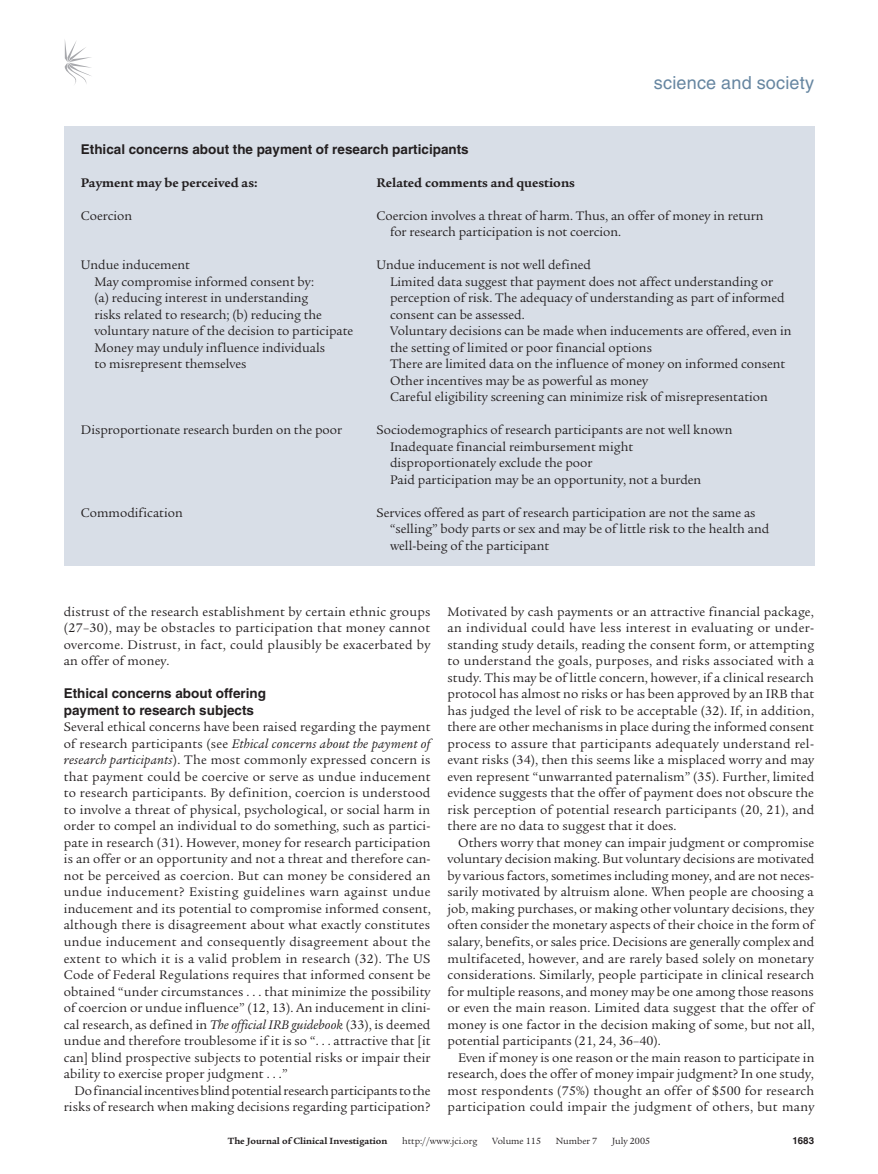
<style>
.page{position:relative;width:878px;height:1174px;background:#fff}
.page>*{position:absolute;margin:0;border:0;box-sizing:border-box;transform-origin:0 0}
.t1{font:18px "Helvetica LT Std";letter-spacing:.01em;color:#6686a1}
.t2{font:13.5px/16.5px "Legacy Serif Std";color:#231f20;text-align:justify}
.t3{font:700 13.5px/16.5px "Helvetica LT Std";color:#231f20}
.t4{font:700 13.5px "Legacy Serif Std";color:#231f20}
.t5{font:9.75px "Legacy Serif Std";color:#231f20}
.t6{font:700 9.75px "Legacy Serif Std";color:#231f20}
.t7{font:700 9.75px "Helvetica LT Std";color:#231f20}
.s1{font-style:italic}
</style>
<div class="page">
<svg style="left:65px;top:41px;width:26px;height:44px"></svg>
<div style="left:64px;top:126px;width:750px;height:440px;background:#d8dee7"></div>
<h1 class="t1" style="left:654px;top:72px;width:162px">science and society</h1>
<p class="t3" style="left:81px;top:140px;width:389px">Ethical concerns about the payment of research participants</p>
<p class="t4" style="left:81px;top:174px;width:178px">Payment may be perceived as:</p>
<p class="t4" style="left:376px;top:174px;width:200px">Related comments and questions</p>
<p class="t2" style="left:81px;top:207px;width:53px">Coercion</p>
<p class="t2" style="left:390px;top:207px;width:375px;text-indent:-13px">Coercion involves a threat of harm. Thus, an offer of money in return for research participation is not coercion.</p>
<p class="t2" style="left:81px;top:257px;width:111px">Undue inducement</p>
<p class="t2" style="left:376px;top:257px;width:216px">Undue inducement is not well defined</p>
<p class="t2" style="left:94px;top:273px;width:221px">May compromise informed consent by:</p>
<p class="t2" style="left:390px;top:273px;width:384px">Limited data suggest that payment does not affect understanding or</p>
<p class="t2" style="left:94px;top:290px;width:215px">(a) reducing interest in understanding</p>
<p class="t2" style="left:390px;top:290px;width:396px">perception of risk. The adequacy of understanding as part of informed</p>
<p class="t2" style="left:94px;top:306px;width:229px">risks related to research; (b) reducing the</p>
<p class="t2" style="left:390px;top:306px;width:136px">consent can be assessed.</p>
<p class="t2" style="left:94px;top:323px;width:260px">voluntary nature of the decision to participate</p>
<p class="t2" style="left:390px;top:323px;width:403px">Voluntary decisions can be made when inducements are offered, even in</p>
<p class="t2" style="left:94px;top:339px;width:232px">Money may unduly influence individuals</p>
<p class="t2" style="left:390px;top:339px;width:263px">the setting of limited or poor financial options</p>
<p class="t2" style="left:94px;top:356px;width:154px">to misrepresent themselves</p>
<p class="t2" style="left:390px;top:356px;width:397px;text-align:left">There are limited data on the influence of money on informed consent<br>Other incentives may be as powerful as money<br>Careful eligibility screening can minimize risk of misrepresentation</p>
<p class="t2" style="left:81px;top:422px;width:263px">Disproportionate research burden on the poor</p>
<p class="t2" style="left:390px;top:422px;width:344px;text-align:left;text-indent:-13px">Sociodemographics of research participants are not well known Inadequate financial reimbursement might disproportionately exclude the poor<br>Paid participation may be an opportunity, not a burden</p>
<p class="t2" style="left:81px;top:504px;width:103px">Commodification</p>
<p class="t2" style="left:390px;top:504px;width:381px;text-align:left;text-indent:-14px">Services offered as part of research participation are not the same as “selling” body parts or sex and may be of little risk to the health and well-being of the participant</p>
<p class="t2" style="left:64px;top:603px;width:368px">distrust of the research establishment by certain ethnic groups (27–30), may be obstacles to participation that money cannot overcome. Distrust, in fact, could plausibly be exacerbated by an offer of money.</p>
<p class="t3" style="left:64px;top:685px;width:204px">Ethical concerns about offering payment to research subjects</p>
<p class="t2" style="left:64px;top:719px;width:368px">Several ethical concerns have been raised regarding the payment of research participants (see <span class="s1">Ethical concerns about the payment of research participants</span>). The most commonly expressed concern is that payment could be coercive or serve as undue inducement to research participants. By definition, coercion is understood to involve a threat of physical, psychological, or social harm in order to compel an individual to do something, such as partici&shy;pate in research (31). However, money for research participation is an offer or an opportunity and not a threat and therefore can&shy;not be perceived as coercion. But can money be considered an undue inducement? Existing guidelines warn against undue inducement and its potential to compromise informed consent, although there is disagreement about what exactly constitutes undue inducement and consequently disagreement about the extent to which it is a valid problem in research (32). The US Code of Federal Regulations requires that informed consent be obtained “under circumstances . . . that minimize the possibility of coercion or undue influence” (12, 13). An inducement in clini&shy;cal research, as defined in <span class="s1">The official IRB guidebook</span> (33), is deemed undue and therefore troublesome if it is so “. . . attractive that [it can] blind prospective subjects to potential risks or impair their ability to exercise proper judgment . . .”</p>
<p class="t2" style="left:64px;top:1082px;width:368px;text-align:right">Do financial incentives blind potential research participants to the risks of research when making decisions regarding participation?</p>
<p class="t2" style="left:447px;top:603px;width:368px">Motivated by cash payments or an attractive financial package, an individual could have less interest in evaluating or under&shy;standing study details, reading the consent form, or attempting to understand the goals, purposes, and risks associated with a study. This may be of little concern, however, if a clinical research protocol has almost no risks or has been approved by an IRB that has judged the level of risk to be acceptable (32). If, in addition, there are other mechanisms in place during the informed consent process to assure that participants adequately understand rel&shy;evant risks (34), then this seems like a misplaced worry and may even represent “unwarranted paternalism” (35). Further, limited evidence suggests that the offer of payment does not obscure the risk perception of potential research participants (20, 21), and there are no data to suggest that it does.</p>
<p class="t2" style="left:447px;top:834px;width:368px;text-indent:11px">Others worry that money can impair judgment or compromise voluntary decision making. But voluntary decisions are motivated by various factors, sometimes including money, and are not neces&shy;sarily motivated by altruism alone. When people are choosing a job, making purchases, or making other voluntary decisions, they often consider the monetary aspects of their choice in the form of salary, benefits, or sales price. Decisions are generally complex and multifaceted, however, and are rarely based solely on monetary considerations. Similarly, people participate in clinical research for multiple reasons, and money may be one among those reasons or even the main reason. Limited data suggest that the offer of money is one factor in the decision making of some, but not all, potential participants (21, 24, 36–40).</p>
<p class="t2" style="left:447px;top:1049px;width:368px;text-indent:11px">Even if money is one reason or the main reason to participate in research, does the offer of money impair judgment? In one study, most respondents (75%) thought an offer of $500 for research participation could impair the judgment of others, but many</p>
<p class="t6" style="left:228px;top:1135px;width:161px">The Journal of Clinical Investigation</p>
<p class="t5" style="left:402px;top:1135px;width:77px">http://www.jci.org</p>
<p class="t5" style="left:492px;top:1135px;width:50px">Volume 115</p>
<p class="t5" style="left:555px;top:1135px;width:43px">Number 7</p>
<p class="t5" style="left:612px;top:1135px;width:40px">July 2005</p>
<p class="t7" style="left:792px;top:1134px;width:23px">1683</p>
</div>
